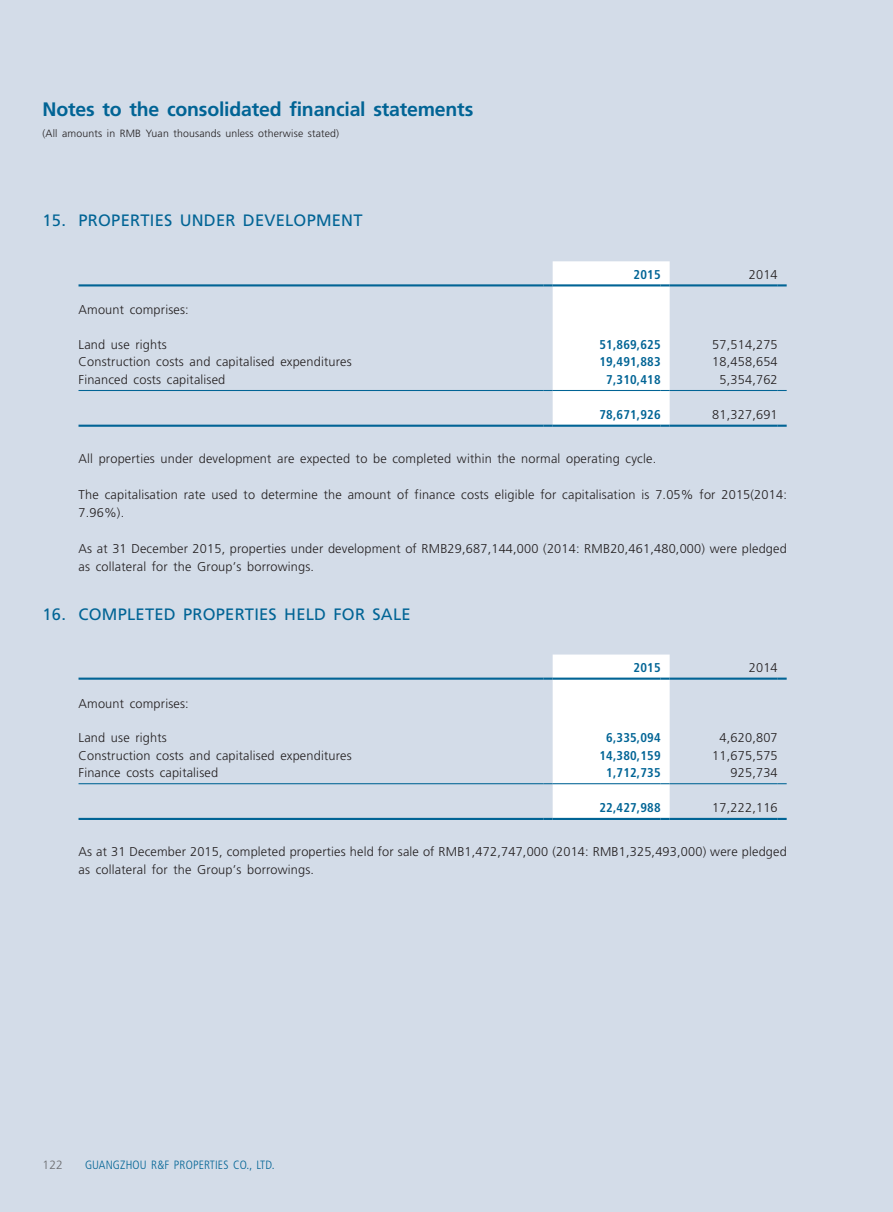
<style>
.page{position:relative;width:893px;height:1212px;background:#d3dce8}
.page>*{position:absolute;margin:0;border:0;box-sizing:border-box;transform-origin:0 0}
.t1{font:700 19.5px "Frutiger LT Std";letter-spacing:-.01em;color:#016495}
._03_H1{font:16.5px "Frutiger LT Std";letter-spacing:.015em;color:#016495}
._12___P2{font:300 12.75px/18px "Frutiger LT Std";letter-spacing:.015em;color:#231f20}
._15_Table_Stub{font:300 12.75px "Frutiger LT Std";letter-spacing:.015em;color:#231f20}
._31_table_tab_6pt{font:700 condensed 12.75px "Frutiger LT Std";letter-spacing:.015em;color:#016495}
._31_table_tab_6pt-2{font:300 12.75px "Frutiger LT Std";letter-spacing:.015em;color:#231f20}
.t2{font:300 condensed 12px "Frutiger LT Std";letter-spacing:.01em;color:#016495}
.t3{font:300 12px "Frutiger LT Std";color:#6c6d70}
.t4{font:300 10.5px "Frutiger LT Std";letter-spacing:.015em;color:#231f20}
</style>
<div class="page">
<hr style="left:79px;top:284px;width:465px;height:2px;background:#016495">
<hr style="left:670px;top:284px;width:108px;height:2px;background:#016495">
<svg style="left:778px;top:284px;width:9px;height:2px"></svg>
<hr style="left:79px;top:425px;width:465px;height:2px;background:#016495">
<hr style="left:670px;top:425px;width:108px;height:2px;background:#016495">
<svg style="left:778px;top:425px;width:9px;height:2px"></svg>
<hr style="left:79px;top:390px;width:465px;height:1px;background:#016495">
<svg style="left:544px;top:261px;width:126px;height:166px;background:#f3f7f9"></svg>
<hr style="left:670px;top:390px;width:108px;height:1px;background:#016495">
<hr style="left:79px;top:677px;width:465px;height:3px;background:#016495">
<hr style="left:670px;top:677px;width:108px;height:3px;background:#016495">
<svg style="left:778px;top:677px;width:9px;height:3px"></svg>
<hr style="left:79px;top:818px;width:465px;height:2px;background:#016495">
<hr style="left:670px;top:818px;width:108px;height:2px;background:#016495">
<svg style="left:778px;top:818px;width:9px;height:2px"></svg>
<hr style="left:79px;top:783px;width:465px;height:1px;background:#016495">
<svg style="left:544px;top:654px;width:126px;height:166px;background:#f3f7f9"></svg>
<hr style="left:670px;top:783px;width:108px;height:1px;background:#016495">
<h1 class="t1" style="left:43px;top:98px;width:432px">Notes to the consolidated financial statements</h1>
<p class="t4" style="left:43px;top:127px;width:298px">(All amounts in RMB Yuan thousands unless otherwise stated)</p>
<p class="_03_H1" style="left:43px;top:211px;width:322px">15. PROPERTIES UNDER DEVELOPMENT</p>
<p class="_31_table_tab_6pt" style="left:634px;top:267px;width:29px">2015</p>
<p class="_31_table_tab_6pt-2" style="left:749px;top:267px;width:30px">2014</p>
<p class="_15_Table_Stub" style="left:79px;top:303px;width:112px">Amount comprises:</p>
<p class="_15_Table_Stub" style="left:79px;top:337px;width:90px">Land use rights</p>
<p class="_31_table_tab_6pt" style="left:599px;top:337px;width:63px">51,869,625</p>
<p class="_31_table_tab_6pt-2" style="left:712px;top:337px;width:67px">57,514,275</p>
<p class="_15_Table_Stub" style="left:79px;top:355px;width:275px">Construction costs and capitalised expenditures</p>
<p class="_31_table_tab_6pt" style="left:599px;top:354px;width:63px">19,491,883</p>
<p class="_31_table_tab_6pt-2" style="left:712px;top:355px;width:67px">18,458,654</p>
<p class="_15_Table_Stub" style="left:79px;top:372px;width:148px">Financed costs capitalised</p>
<p class="_31_table_tab_6pt" style="left:606px;top:372px;width:56px">7,310,418</p>
<p class="_31_table_tab_6pt-2" style="left:719px;top:372px;width:60px">5,354,762</p>
<p class="_31_table_tab_6pt" style="left:599px;top:407px;width:63px">78,671,926</p>
<p class="_31_table_tab_6pt-2" style="left:712px;top:407px;width:67px">81,327,691</p>
<p class="_12___P2" style="left:79px;top:449px;width:579px">All properties under development are expected to be completed within the normal operating cycle.</p>
<p class="_12___P2" style="left:79px;top:485px;width:710px">The capitalisation rate used to determine the amount of finance costs eligible for capitalisation is 7.05% for 2015(2014:<br>7.96%).</p>
<p class="_12___P2" style="left:79px;top:539px;width:710px">As at 31 December 2015, properties under development of RMB29,687,144,000 (2014: RMB20,461,480,000) were pledged as collateral for the Group’s borrowings.</p>
<p class="_03_H1" style="left:43px;top:604px;width:370px">16. COMPLETED PROPERTIES HELD FOR SALE</p>
<p class="_31_table_tab_6pt" style="left:634px;top:660px;width:29px">2015</p>
<p class="_31_table_tab_6pt-2" style="left:749px;top:660px;width:30px">2014</p>
<p class="_15_Table_Stub" style="left:79px;top:696px;width:112px">Amount comprises:</p>
<p class="_15_Table_Stub" style="left:79px;top:731px;width:90px">Land use rights</p>
<p class="_31_table_tab_6pt" style="left:606px;top:730px;width:56px">6,335,094</p>
<p class="_31_table_tab_6pt-2" style="left:719px;top:731px;width:60px">4,620,807</p>
<p class="_15_Table_Stub" style="left:79px;top:748px;width:275px">Construction costs and capitalised expenditures</p>
<p class="_31_table_tab_6pt" style="left:599px;top:748px;width:63px">14,380,159</p>
<p class="_31_table_tab_6pt-2" style="left:712px;top:748px;width:67px">11,675,575</p>
<p class="_15_Table_Stub" style="left:79px;top:765px;width:141px">Finance costs capitalised</p>
<p class="_31_table_tab_6pt" style="left:606px;top:765px;width:56px">1,712,735</p>
<p class="_31_table_tab_6pt-2" style="left:730px;top:765px;width:49px">925,734</p>
<p class="_31_table_tab_6pt" style="left:599px;top:800px;width:63px">22,427,988</p>
<p class="_31_table_tab_6pt-2" style="left:712px;top:800px;width:67px">17,222,116</p>
<p class="_12___P2" style="left:79px;top:843px;width:710px">As at 31 December 2015, completed properties held for sale of RMB1,472,747,000 (2014: RMB1,325,493,000) were pledged as collateral for the Group’s borrowings.</p>
<p class="t3" style="left:43px;top:1158px;width:22px">122</p>
<p class="t2" style="left:85px;top:1158px;width:191px">GUANGZHOU R&amp;F PROPERTIES CO., LTD.</p>
</div>
